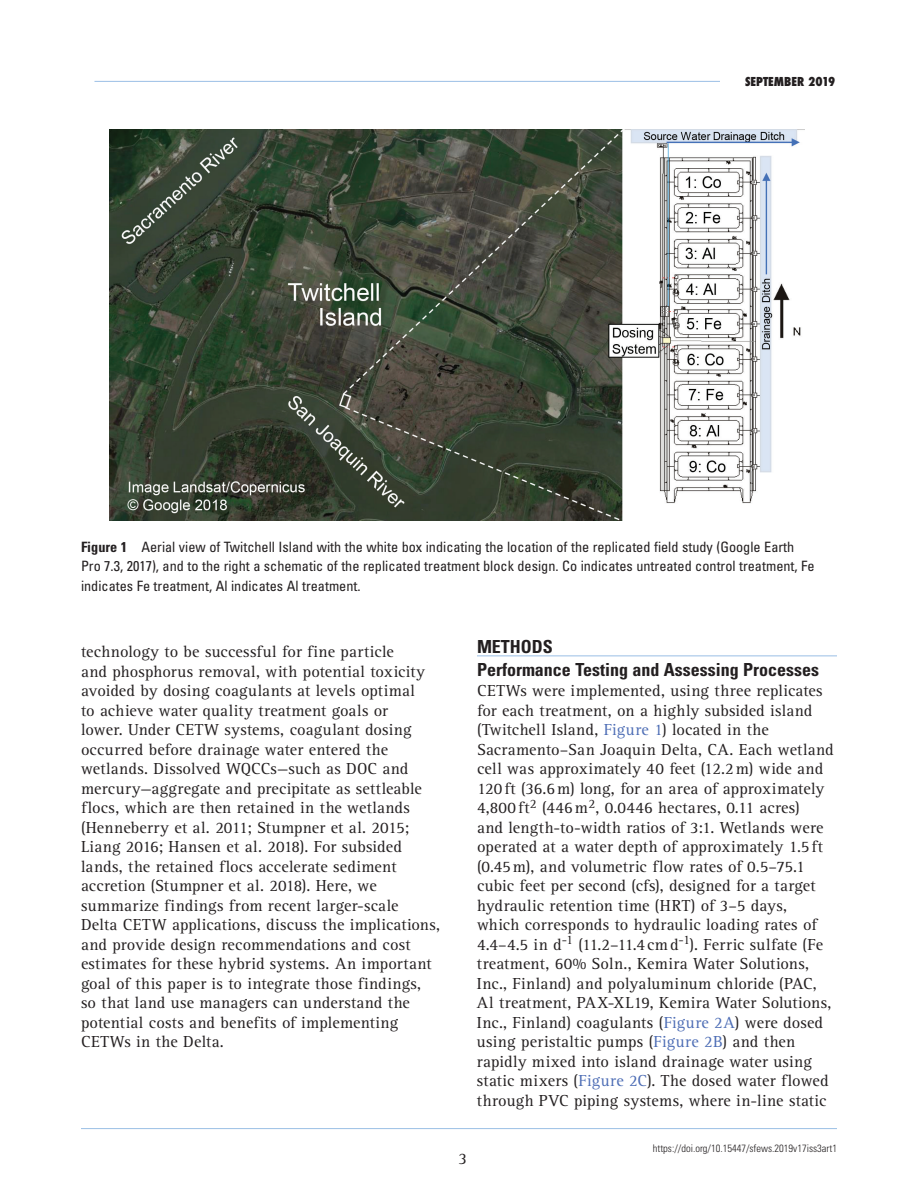
<style>
.page{position:relative;width:918px;height:1188px;background:#fff}
.page>*{position:absolute;margin:0;border:0;box-sizing:border-box;transform-origin:0 0}
.t1{font:700 condensed 18px/24px "Univers";color:#231f20}
.t2{font:16.5px/19.5px "Rotis Serif";letter-spacing:.01em;color:#231f20}
.t3{font:condensed 14.25px/19.5px "Univers";color:#231f20}
.t4{font:800 condensed 12px "Futura";color:#231f20}
.t5{font:300 condensed 10.5px "Univers";color:#231f20}
.s1{font-weight:700}
.s2{color:#4d6db5}
</style>
<div class="page">
<hr style="left:94px;top:81px;width:743px;height:1px;background:#9abfe5">
<hr style="left:81px;top:1128px;width:756px;height:1px;background:#9abfe5">
<div style="left:720px;top:70px;width:117px;height:21px;background:#fff"></div>
<hr style="left:477px;top:656px;width:360px;height:1px;background:#9abfe5">
<img style="left:110px;top:130px;width:691px;height:390px">
<p class="t4" style="left:745px;top:73px;width:92px">SEPTEMBER 2019</p>
<p class="t3" style="left:81px;top:536px;width:735px"><span class="s1">Figure 1</span> Aerial view of Twitchell Island with the white box indicating the location of the replicated field study (Google Earth<br>Pro 7.3, 2017), and to the right a schematic of the replicated treatment block design. Co indicates untreated control treatment, Fe indicates Fe treatment, Al indicates Al treatment.</p>
<p class="t2" style="left:81px;top:642px;width:361px">technology to be successful for fine particle<br>and phosphorus removal, with potential toxicity avoided by dosing coagulants at levels optimal<br>to achieve water quality treatment goals or<br>lower. Under CETW systems, coagulant dosing occurred before drainage water entered the wetlands. Dissolved WQCCs—such as DOC and mercury—aggregate and precipitate as settleable flocs, which are then retained in the wetlands (Henneberry et al. 2011; Stumpner et al. 2015; Liang 2016; Hansen et al. 2018). For subsided lands, the retained flocs accelerate sediment accretion (Stumpner et al. 2018). Here, we summarize findings from recent larger-scale<br>Delta CETW applications, discuss the implications, and provide design recommendations and cost estimates for these hybrid systems. An important goal of this paper is to integrate those findings, so that land use managers can understand the potential costs and benefits of implementing CETWs in the Delta.</p>
<p class="t1" style="left:477px;top:634px;width:344px">METHODS<br>Performance Testing and Assessing Processes</p>
<p class="t2" style="left:477px;top:681px;width:358px">CETWs were implemented, using three replicates for each treatment, on a highly subsided island (Twitchell Island, <span class="s2">Figure 1</span>) located in the Sacramento–San Joaquin Delta, CA. Each wetland cell was approximately 40 feet (12.2m) wide and 120ft (36.6m) long, for an area of approximately 4,800ft<sup>2</sup> (446m<sup>2</sup>, 0.0446 hectares, 0.11 acres)<br>and length-to-width ratios of 3:1. Wetlands were operated at a water depth of approximately 1.5ft (0.45m), and volumetric flow rates of 0.5–75.1 cubic feet per second (cfs), designed for a target hydraulic retention time (HRT) of 3–5 days,<br>which corresponds to hydraulic loading rates of 4.4–4.5 in d<sup>-1</sup> (11.2–11.4cmd<sup>-1</sup>). Ferric sulfate (Fe treatment, 60% Soln., Kemira Water Solutions, Inc., Finland) and polyaluminum chloride (PAC, Al treatment, PAX-XL19, Kemira Water Solutions, Inc., Finland) coagulants (<span class="s2">Figure 2A</span>) were dosed using peristaltic pumps (<span class="s2">Figure 2B</span>) and then rapidly mixed into island drainage water using static mixers (<span class="s2">Figure 2C</span>). The dosed water flowed through PVC piping systems, where in-line static</p>
<p class="t2" style="left:458px;top:1149px;width:10px">3</p>
<p class="t5" style="left:653px;top:1142px;width:186px">https://doi.org/10.15447/sfews.2019v17iss3art1</p>
</div>
